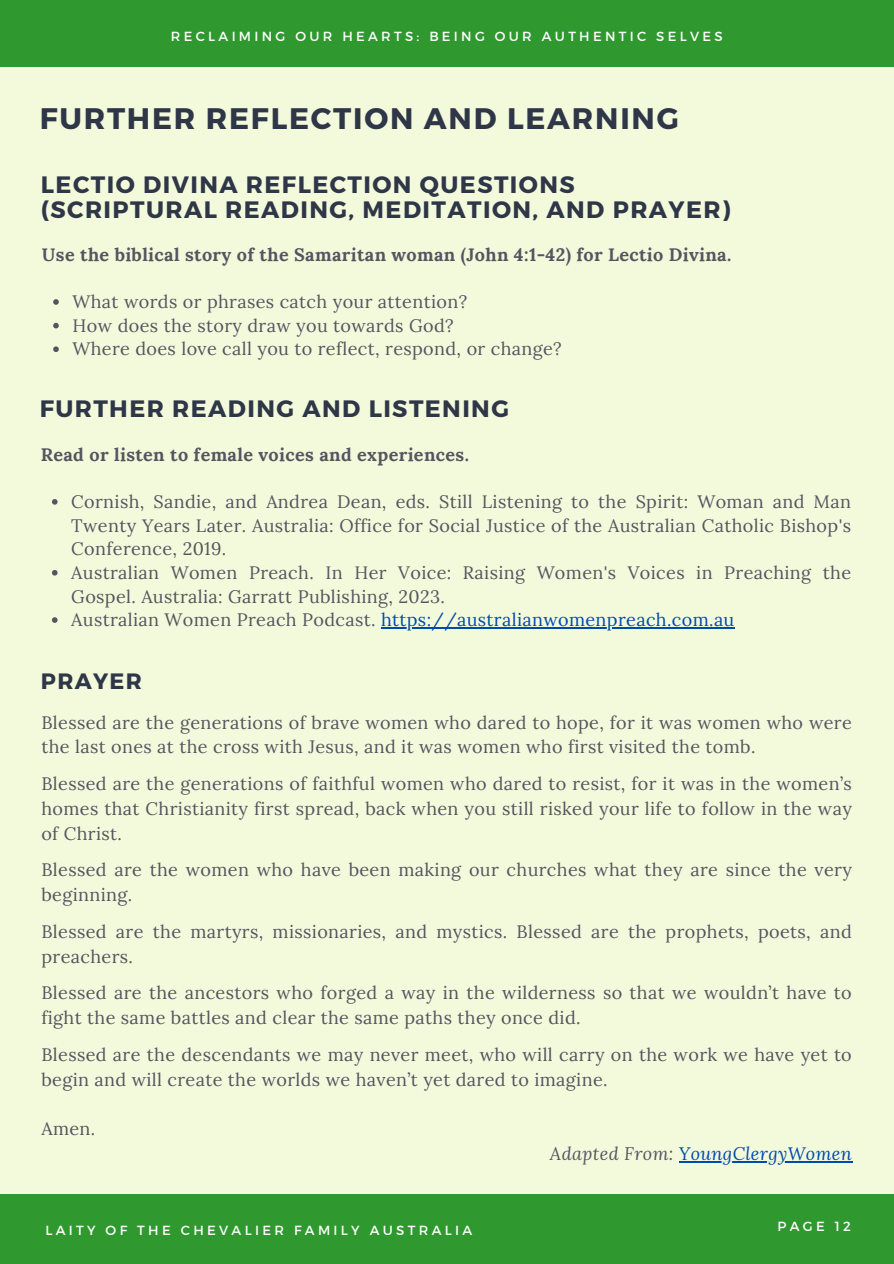
<style>
.page{position:relative;width:894px;height:1264px;background:#fff}
.page>*{position:absolute;margin:0;border:0;box-sizing:border-box;transform-origin:0 0}
.t1{font:700 29.7px "Montserrat";letter-spacing:.06em;color:#2e3648}
.t2{font:700 23.7px/24.8px "Montserrat";letter-spacing:.06em;color:#2e3648}
.t3{font:700 22.2px "Montserrat";letter-spacing:.06em;color:#2e3648}
.t4{font:18px/23.7px "Lora";letter-spacing:.02em;color:#55555f}
.t5{font:700 18px "Lora";letter-spacing:.02em;color:#55555f}
.t6{font:italic 18px "Lora";letter-spacing:.02em;color:#004aad}
.t7{font:13.2px "Montserrat";letter-spacing:.25em;color:#fff}
.s1{color:#004aad}
.s2{color:#55555f}
</style>
<div class="page">
<div style="left:0;top:0;width:893px;height:1263px;background:#f3fadc"></div>
<div style="left:0;top:0;width:893px;height:67px;background:#2f992f"></div>
<div style="left:0;top:1194px;width:893px;height:69px;background:#2f992f"></div>
<svg style="left:53px;top:299px;width:6px;height:6px"></svg>
<svg style="left:53px;top:323px;width:6px;height:5px"></svg>
<svg style="left:53px;top:346px;width:6px;height:6px"></svg>
<svg style="left:52px;top:499px;width:6px;height:5px"></svg>
<svg style="left:52px;top:570px;width:6px;height:5px"></svg>
<svg style="left:52px;top:617px;width:6px;height:6px"></svg>
<hr style="left:381px;top:627px;width:353px;height:1px;background:#004aad">
<hr style="left:678px;top:1161px;width:174px;height:1px;background:#004aad">
<p class="t7" style="left:171px;top:28px;width:553px">RECLAIMING OUR HEARTS: BEING OUR AUTHENTIC SELVES</p>
<h1 class="t1" style="left:40px;top:99px;width:640px">FURTHER REFLECTION AND LEARNING</h1>
<h2 class="t2" style="left:41px;top:171px;width:691px">LECTIO DIVINA REFLECTION QUESTIONS (SCRIPTURAL READING, MEDITATION, AND PRAYER)</h2>
<p class="t5" style="left:42px;top:243px;width:690px">Use the biblical story of the Samaritan woman (John 4:1-42) for Lectio Divina.</p>
<p class="t4" style="left:72px;top:290px;width:490px">What words or phrases catch your attention?<br>How does the story draw you towards God?<br>Where does love call you to reflect, respond, or change?</p>
<h2 class="t2" style="left:40px;top:395px;width:470px">FURTHER READING AND LISTENING</h2>
<p class="t5" style="left:41px;top:442px;width:429px">Read or listen to female voices and experiences.</p>
<p class="t4" style="left:71px;top:489px;width:781px">Cornish, Sandie, and Andrea Dean, eds. Still Listening to the Spirit: Woman and Man Twenty Years Later. Australia: Office for Social Justice of the Australian Catholic Bishop's Conference, 2019.<br>Australian Women Preach. In Her Voice: Raising Women's Voices in Preaching the Gospel. Australia: Garratt Publishing, 2023.<br>Australian Women Preach Podcast. <span class="s1">https://australianwomenpreach.com.au</span></p>
<p class="t3" style="left:41px;top:666px;width:102px">PRAYER</p>
<p class="t4" style="left:41px;top:709px;width:811px;line-height:24.8px">Blessed are the generations of brave women who dared to hope, for it was women who were the last ones at the cross with Jesus, and it was women who first visited the tomb.</p>
<p class="t4" style="left:41px;top:771px;width:811px;line-height:24.8px;text-align:justify">Blessed are the generations of faithful women who dared to resist, for it was in the women’s homes that Christianity first spread, back when you still risked your life to follow in the way of Christ.</p>
<p class="t4" style="left:41px;top:857px;width:811px;line-height:24.8px">Blessed are the women who have been making our churches what they are since the very beginning.</p>
<p class="t4" style="left:41px;top:918px;width:811px;line-height:24.8px">Blessed are the martyrs, missionaries, and mystics. Blessed are the prophets, poets, and preachers.</p>
<p class="t4" style="left:41px;top:980px;width:811px;line-height:24.8px">Blessed are the ancestors who forged a way in the wilderness so that we wouldn’t have to fight the same battles and clear the same paths they once did.</p>
<p class="t4" style="left:41px;top:1041px;width:811px;line-height:24.8px">Blessed are the descendants we may never meet, who will carry on the work we have yet to begin and will create the worlds we haven’t yet dared to imagine.</p>
<p class="t4" style="left:41px;top:1116px;width:55px">Amen.</p>
<p class="t6" style="left:550px;top:1141px;width:303px"><span class="s2">Adapted From:</span> YoungClergyWomen</p>
<p class="t7" style="left:45px;top:1221px;width:428px">LAITY OF THE CHEVALIER FAMILY AUSTRALIA</p>
<p class="t7" style="left:777px;top:1217px;width:75px">PAGE 12</p>
</div>
